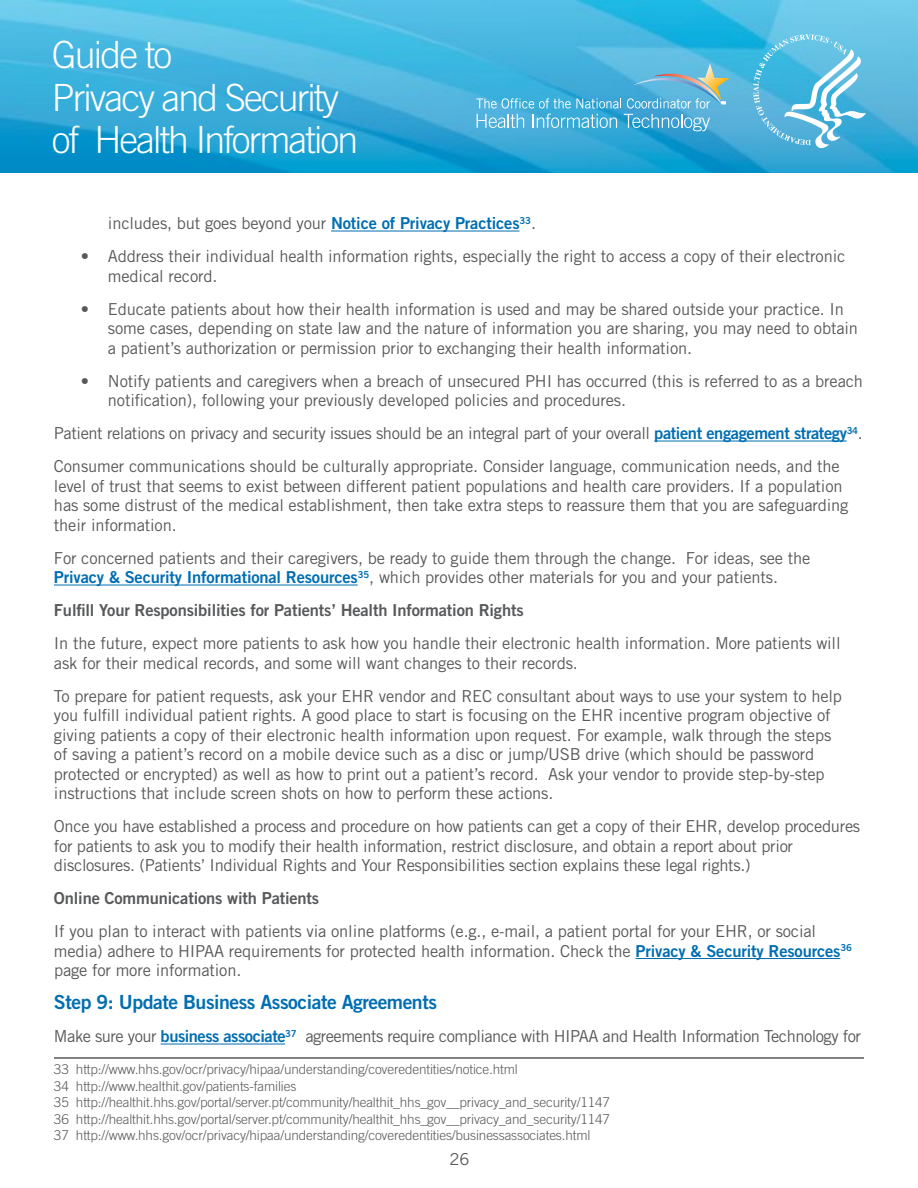
<style>
.page{position:relative;width:918px;height:1188px;background:#fff}
.page>*{position:absolute;margin:0;border:0;box-sizing:border-box;transform-origin:0 0}
.t1{font:300 37.5px/42.5px "Trade Gothic";letter-spacing:-.05em;color:#fff}
.t2{font:19.5px "Trade Gothic Bold Two";letter-spacing:-.025em;color:#006eb2}
.t3{font:16.5px/19.5px "Trade Gothic";letter-spacing:-.01em;color:#58595b}
.t4{font:16.5px "Trade Gothic";letter-spacing:-.03em;color:#58595b}
.t5{font:16.5px "Trade Gothic Bold Two";letter-spacing:-.01em;color:#58595b}
.t6{font:300 13.5px/16.5px "Trade Gothic";letter-spacing:-.01em;color:#58595b}
.s1{font-family:"Trade Gothic Bold Two";color:#006eb2}
</style>
<div class="page">
<img style="left:0;top:0;width:918px;height:173px">
<svg style="left:476px;top:64px;width:253px;height:67px;background:#58b4da"></svg>
<svg style="left:753px;top:34px;width:113px;height:114px;background:#69c0e2"></svg>
<hr style="left:331px;top:231px;width:189px;height:1px;background:#006eb2">
<hr style="left:654px;top:441px;width:193px;height:1px;background:#006eb2">
<hr style="left:54px;top:585px;width:304px;height:1px;background:#006eb2">
<hr style="left:636px;top:958px;width:204px;height:1px;background:#006eb2">
<hr style="left:161px;top:1044px;width:124px;height:1px;background:#006eb2">
<hr style="left:54px;top:1057px;width:810px;height:2px;background:#58595b">
<h1 class="t1" style="left:52px;top:33px;width:308px">Guide to<br>Privacy and Security of Health Information</h1>
<p class="t3" style="left:108px;top:214px;width:430px">includes, but goes beyond your <span class="s1">Notice of Privacy Practices</span><sup>33</sup>.</p>
<p class="t3" style="left:108px;top:247px;width:739px;text-indent:-27px">• Address their individual health information rights, especially the right to access a copy of their electronic medical record.</p>
<p class="t3" style="left:108px;top:299px;width:752px;text-indent:-27px">• Educate patients about how their health information is used and may be shared outside your practice. In some cases, depending on state law and the nature of information you are sharing, you may need to obtain a patient’s authorization or permission prior to exchanging their health information.</p>
<p class="t3" style="left:108px;top:371px;width:757px;text-indent:-27px">• Notify patients and caregivers when a breach of unsecured PHI has occurred (this is referred to as a breach notification), following your previously developed policies and procedures.</p>
<p class="t3" style="left:54px;top:424px;width:811px">Patient relations on privacy and security issues should be an integral part of your overall <span class="s1">patient engagement strategy</span><sup>34</sup> .</p>
<p class="t3" style="left:54px;top:457px;width:796px">Consumer communications should be culturally appropriate. Consider language, communication needs, and the level of trust that seems to exist between different patient populations and health care providers. If a population has some distrust of the medical establishment, then take extra steps to reassure them that you are safeguarding their information.</p>
<p class="t3" style="left:54px;top:548px;width:758px">For concerned patients and their caregivers, be ready to guide them through the change. For ideas, see the<br><span class="s1">Privacy &amp; Security Informational Resources</span><sup>35</sup>, which provides other materials for you and your patients.</p>
<h4 class="t5" style="left:54px;top:600px;width:471px">Fulfill Your Responsibilities for Patients’ Health Information Rights</h4>
<p class="t3" style="left:54px;top:634px;width:788px">In the future, expect more patients to ask how you handle their electronic health information. More patients will ask for their medical records, and some will want changes to their records.</p>
<p class="t3" style="left:54px;top:686px;width:790px">To prepare for patient requests, ask your EHR vendor and REC consultant about ways to use your system to help you fulfill individual patient rights. A good place to start is focusing on the EHR incentive program objective of giving patients a copy of their electronic health information upon request. For example, walk through the steps of saving a patient’s record on a mobile device such as a disc or jump/USB drive (which should be password protected or encrypted) as well as how to print out a patient’s record. Ask your vendor to provide step-by-step instructions that include screen shots on how to perform these actions.</p>
<p class="t3" style="left:54px;top:817px;width:808px">Once you have established a process and procedure on how patients can get a copy of their EHR, develop procedures for patients to ask you to modify their health information, restrict disclosure, and obtain a report about prior disclosures. (Patients’ Individual Rights and Your Responsibilities section explains these legal rights.)</p>
<h4 class="t5" style="left:54px;top:888px;width:267px">Online Communications with Patients</h4>
<p class="t3" style="left:54px;top:922px;width:800px">If you plan to interact with patients via online platforms (e.g., e-mail, a patient portal for your EHR, or social media) adhere to HIPAA requirements for protected health information. Check the <span class="s1">Privacy &amp; Security Resources</span><sup>36 </sup>page for more information.</p>
<h3 class="t2" style="left:54px;top:990px;width:385px">Step 9: Update Business Associate Agreements</h3>
<p class="t4" style="left:54px;top:1027px;width:809px">Make sure your <span class="s1">business associate</span><sup>37</sup> agreements require compliance with HIPAA and Health Information Technology for</p>
<p class="t6" style="left:54px;top:1061px;width:557px">33 http://www.hhs.gov/ocr/privacy/hipaa/understanding/coveredentities/notice.html<br>34 http://www.healthit.gov/patients-families<br>35 http://healthit.hhs.gov/portal/server.pt/community/healthit_hhs_gov__privacy_and_security/1147<br>36 http://healthit.hhs.gov/portal/server.pt/community/healthit_hhs_gov__privacy_and_security/1147<br>37 http://www.hhs.gov/ocr/privacy/hipaa/understanding/coveredentities/businessassociates.html</p>
<p class="t3" style="left:450px;top:1149px;width:21px">26</p>
</div>
